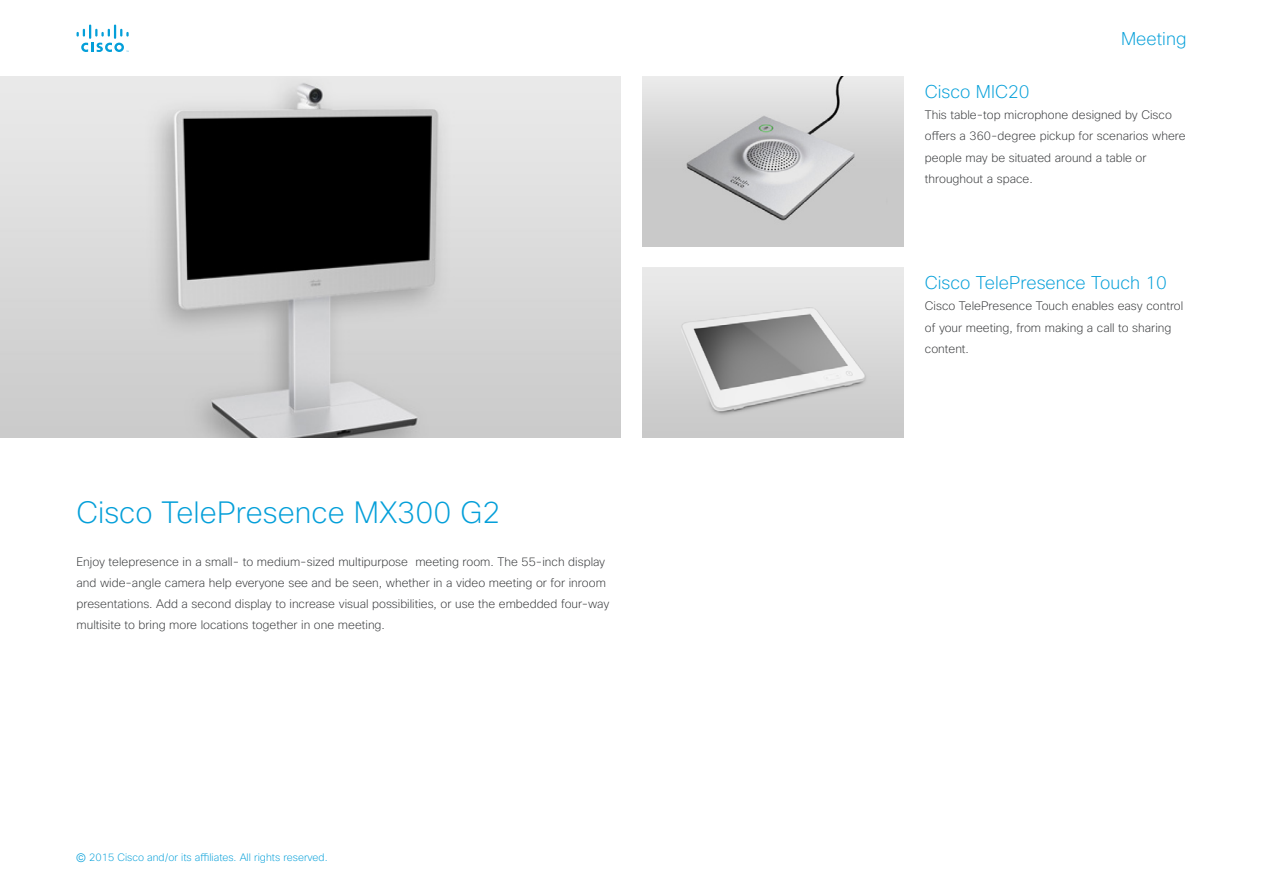
<style>
.page{position:relative;width:1263px;height:893px;background:#fff}
.page>*{position:absolute;margin:0;border:0;box-sizing:border-box;transform-origin:0 0}
.t1{font:200 30px "Cisco Sans";color:#049fd9}
.t2{font:200 18px "Cisco Sans";color:#049fd9}
.t3{font:200 12px/21.3px "Cisco Sans";color:#333537}
.t4{font:200 10.5px "Cisco Sans";color:#049fd9}
.s1{font-family:"Arial Unicode MS";font-weight:400}
</style>
<div class="page">
<svg style="left:77px;top:25px;width:52px;height:27px"></svg>
<img style="left:0;top:77px;width:621px;height:361px">
<img style="left:642px;top:77px;width:262px;height:170px">
<img style="left:642px;top:268px;width:262px;height:170px">
<p class="t1" style="left:77px;top:493px;width:425px">Cisco TelePresence MX300 G2</p>
<p class="t3" style="left:77px;top:551px;width:534px">Enjoy telepresence in a small- to medium-sized multipurpose meeting room. The 55-inch display and wide-angle camera help everyone see and be seen, whether in a video meeting or for inroom presentations. Add a second display to increase visual possibilities, or use the embedded four-way multisite to bring more locations together in one meeting.</p>
<p class="t4" style="left:76px;top:851px;width:254px"><span class="s1">Ⓒ</span> 2015 Cisco and/or its affiliates. All rights reserved.</p>
<h2 class="t2" style="left:1121px;top:28px;width:67px">Meeting</h2>
<p class="t2" style="left:925px;top:80px;width:106px">Cisco MIC20</p>
<p class="t3" style="left:925px;top:104px;width:262px">This table-top microphone designed by Cisco offers a 360-degree pickup for scenarios where people may be situated around a table or</p>
<p class="t3" style="left:925px;top:168px;width:109px">throughout a space.</p>
<p class="t2" style="left:925px;top:271px;width:244px">Cisco TelePresence Touch 10</p>
<p class="t3" style="left:925px;top:295px;width:260px">Cisco TelePresence Touch enables easy control of your meeting, from making a call to sharing content.</p>
</div>
